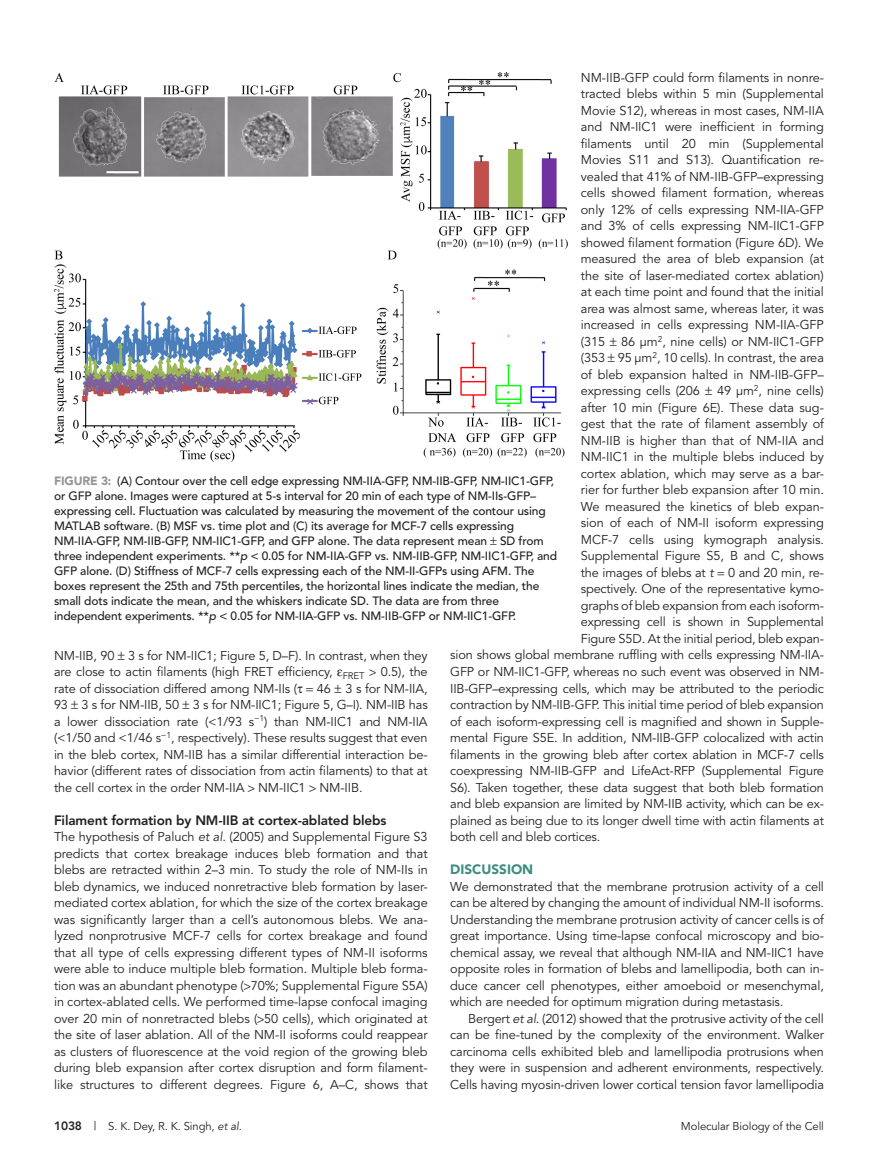
<style>
.page{position:relative;width:878px;height:1175px;background:#fff}
.page>*{position:absolute;margin:0;border:0;box-sizing:border-box;transform-origin:0 0}
.t1{font:800 13.5px "Avenir";letter-spacing:-.01em;color:#231f20}
.t2{font:900 13.5px "Avenir";color:#3e8c83}
.ParaFL{font:12.75px/16.5px "Avenir";letter-spacing:-.015em;color:#231f20;text-align:justify}
.Para{font:12.75px/16.5px "Avenir";letter-spacing:-.01em;color:#231f20;text-align:justify}
.FigCaption{font:500 12px/15px "Avenir";letter-spacing:-.01em;color:#231f20}
.t3{font:11.25px "Avenir";letter-spacing:-.01em;color:#231f20}
.s1{font-style:italic}
.s2{font-weight:900;color:#939598}
.s3{font-weight:800;font-size:12px}
.s4{font-size:12px}
</style>
<div class="page">
<img style="left:54px;top:72px;width:513px;height:389px">
<p class="ParaFL" style="left:580px;top:69px;width:245px">NM-IIB-GFP could form filaments in nonre&shy;tracted blebs within 5 min (Supplemental Movie S12), whereas in most cases, NM-IIA and NM-IIC1 were inefficient in forming filaments until 20 min (Supplemental Movies S11 and S13). Quantification re&shy;vealed that 41% of NM-IIB-GFP–expressing cells showed filament formation, whereas only 12% of cells expressing NM-IIA-GFP and 3% of cells expressing NM-IIC1-GFP showed filament formation (Figure 6D). We measured the area of bleb expansion (at the site of laser-mediated cortex ablation) at each time point and found that the initial area was almost same, whereas later, it was increased in cells expressing NM-IIA-GFP (315</p>
<p class="ParaFL" style="left:580px;top:333px;width:245px;text-indent:40px">86 µm<sup>2</sup>, nine cells) or NM-IIC1-GFP (353 95 µm<sup>2</sup>, 10 cells). In contrast, the area of bleb expansion halted in NM-IIB-GFP– expressing cells (206</p>
<p class="ParaFL" style="left:717px;top:383px;width:108px">49 µm<sup>2</sup>, nine cells)</p>
<p class="ParaFL" style="left:580px;top:399px;width:245px">after 10 min (Figure 6E). These data sug-</p>
<p class="ParaFL" style="left:580px;top:416px;width:245px">gest that the rate of filament assembly of</p>
<p class="ParaFL" style="left:580px;top:432px;width:245px">NM-IIB is higher than that of NM-IIA and</p>
<p class="ParaFL" style="left:580px;top:449px;width:244px">NM-IIC1 in the multiple blebs induced by</p>
<p class="ParaFL" style="left:580px;top:465px;width:245px">cortex ablation, which may serve as a bar-</p>
<p class="ParaFL" style="left:580px;top:482px;width:245px">rier for further bleb expansion after 10 min.</p>
<p class="ParaFL" style="left:580px;top:498px;width:245px">We measured the kinetics of bleb expan-</p>
<p class="ParaFL" style="left:580px;top:515px;width:245px">sion of each of NM-II isoform expressing</p>
<p class="ParaFL" style="left:580px;top:531px;width:245px">MCF-7 cells using kymograph analysis.</p>
<p class="ParaFL" style="left:580px;top:548px;width:244px">Supplemental Figure S5, B and C, shows</p>
<p class="ParaFL" style="left:580px;top:564px;width:245px">the images of blebs at <span class="s1">t</span> 0 and 20 min, re-</p>
<p class="ParaFL" style="left:580px;top:581px;width:245px">spectively. One of the representative kymo-</p>
<p class="ParaFL" style="left:580px;top:597px;width:245px">graphs of bleb expansion from each isoform-</p>
<p class="ParaFL" style="left:580px;top:614px;width:245px">expressing cell is shown in Supplemental</p>
<p class="ParaFL" style="left:580px;top:630px;width:245px">Figure S5D. At the initial period, bleb expan-</p>
<p class="ParaFL" style="left:450px;top:647px;width:375px">sion shows global membrane ruffling with cells expressing NM-IIA-</p>
<p class="ParaFL" style="left:450px;top:663px;width:375px">GFP or NM-IIC1-GFP, whereas no such event was observed in NM-</p>
<p class="ParaFL" style="left:450px;top:680px;width:375px">IIB-GFP–expressing cells, which may be attributed to the periodic</p>
<p class="ParaFL" style="left:450px;top:696px;width:375px">contraction by NM-IIB-GFP. This initial time period of bleb expansion</p>
<p class="ParaFL" style="left:450px;top:713px;width:375px">of each isoform-expressing cell is magnified and shown in Supple-</p>
<p class="ParaFL" style="left:450px;top:729px;width:375px">mental Figure S5E. In addition, NM-IIB-GFP colocalized with actin</p>
<p class="ParaFL" style="left:450px;top:746px;width:375px">filaments in the growing bleb after cortex ablation in MCF-7 cells</p>
<p class="ParaFL" style="left:450px;top:762px;width:375px">coexpressing NM-IIB-GFP and LifeAct-RFP (Supplemental Figure</p>
<p class="ParaFL" style="left:450px;top:779px;width:375px">S6). Taken together, these data suggest that both bleb formation</p>
<p class="ParaFL" style="left:450px;top:795px;width:375px">and bleb expansion are limited by NM-IIB activity, which can be ex-</p>
<p class="ParaFL" style="left:450px;top:812px;width:375px">plained as being due to its longer dwell time with actin filaments at</p>
<p class="ParaFL" style="left:450px;top:828px;width:152px">both cell and bleb cortices.</p>
<h1 class="t2" style="left:450px;top:861px;width:84px">DISCUSSION</h1>
<p class="ParaFL" style="left:450px;top:878px;width:375px">We demonstrated that the membrane protrusion activity of a cell can be altered by changing the amount of individual NM-II isoforms.<br>Understanding the membrane protrusion activity of cancer cells is of great importance. Using time-lapse confocal microscopy and bio&shy;chemical assay, we reveal that although NM-IIA and NM-IIC1 have opposite roles in formation of blebs and lamellipodia, both can in&shy;duce cancer cell phenotypes, either amoeboid or mesenchymal, which are needed for optimum migration during metastasis<span class="s1">.</span></p>
<p class="Para" style="left:450px;top:1010px;width:375px;text-indent:18px">Bergert <span class="s1">et al.</span> (2012) showed that the protrusive activity of the cell can be fine-tuned by the complexity of the environment. Walker carcinoma cells exhibited bleb and lamellipodia protrusions when they were in suspension and adherent environments, respectively.<br>Cells having myosin-driven lower cortical tension favor lamellipodia</p>
<p class="FigCaption" style="left:54px;top:474px;width:504px"><span class="s2">FIGURE 3:</span> (A) Contour over the cell edge expressing NM-IIA-GFP, NM-IIB-GFP, NM-IIC1-GFP, or GFP alone. Images were captured at 5-s interval for 20 min of each type of NM-IIs-GFP– expressing cell. Fluctuation was calculated by measuring the movement of the contour using MATLAB software. (B) MSF vs. time plot and (C) its average for MCF-7 cells expressing NM-IIA-GFP, NM-IIB-GFP, NM-IIC1-GFP, and GFP alone. The data represent mean SD from three independent experiments. **<span class="s1">p</span> &lt; 0.05 for NM-IIA-GFP vs. NM-IIB-GFP, NM-IIC1-GFP, and GFP alone. (D) Stiffness of MCF-7 cells expressing each of the NM-II-GFPs using AFM. The boxes represent the 25th and 75th percentiles, the horizontal lines indicate the median, the small dots indicate the mean, and the whiskers indicate SD. The data are from three independent experiments. **<span class="s1">p</span> &lt; 0.05 for NM-IIA-GFP vs. NM-IIB-GFP or NM-IIC1-GFP.</p>
<p class="ParaFL" style="left:54px;top:647px;width:375px">NM-IIB, 90 3 s for NM-IIC1; Figure 5, D–F). In contrast, when they are close to actin filaments (high FRET efficiency, <sub>FRET</sub></p>
<p class="ParaFL" style="left:381px;top:664px;width:48px">0.5), the</p>
<p class="ParaFL" style="left:54px;top:680px;width:375px;text-indent:263px">46 3 s for NM-IIA, 93 3 s for NM-IIB, 50 3 s for NM-IIC1; Figure 5, G–I). NM-IIB has a lower dissociation rate (&lt;1/93 s<sup>−1</sup>) than NM-IIC1 and NM-IIA (&lt;1/50 and &lt;1/46 s<sup>−1</sup>, respectively). These results suggest that even in the bleb cortex, NM-IIB has a similar differential interaction be&shy;havior (different rates of dissociation from actin filaments) to that at the cell cortex in the order NM-IIA NM-IIC1 NM-IIB.</p>
<h2 class="t1" style="left:54px;top:812px;width:334px">Filament formation by NM-IIB at cortex-ablated blebs</h2>
<p class="ParaFL" style="left:54px;top:829px;width:375px">The hypothesis of Paluch <span class="s1">et al.</span> (2005) and Supplemental Figure S3 predicts that cortex breakage induces bleb formation and that blebs are retracted within 2–3 min. To study the role of NM-IIs in bleb dynamics, we induced nonretractive bleb formation by laser&shy;mediated cortex ablation, for which the size of the cortex breakage was significantly larger than a cell’s autonomous blebs. We ana&shy;lyzed nonprotrusive MCF-7 cells for cortex breakage and found that all type of cells expressing different types of NM-II isoforms were able to induce multiple bleb formation. Multiple bleb forma&shy;tion was an abundant phenotype ( 70%; Supplemental Figure S5A) in cortex-ablated cells. We performed time-lapse confocal imaging over 20 min of nonretracted blebs ( 50 cells), which originated at the site of laser ablation. All of the NM-II isoforms could reappear as clusters of fluorescence at the void region of the growing bleb during bleb expansion after cortex disruption and form filament&shy;like structures to different degrees. Figure 6, A–C, shows that</p>
<p class="ParaFL" style="left:54px;top:680px;width:245px">rate of dissociation differed among NM-IIs (</p>
<p class="t3" style="left:54px;top:1119px;width:189px"><span class="s3">1038</span> <span class="s4">|</span> S. K. Dey, R. K. Singh, <span class="s1">et al</span>.</p>
<p class="t3" style="left:681px;top:1119px;width:144px">Molecular Biology of the Cell</p>
</div>
